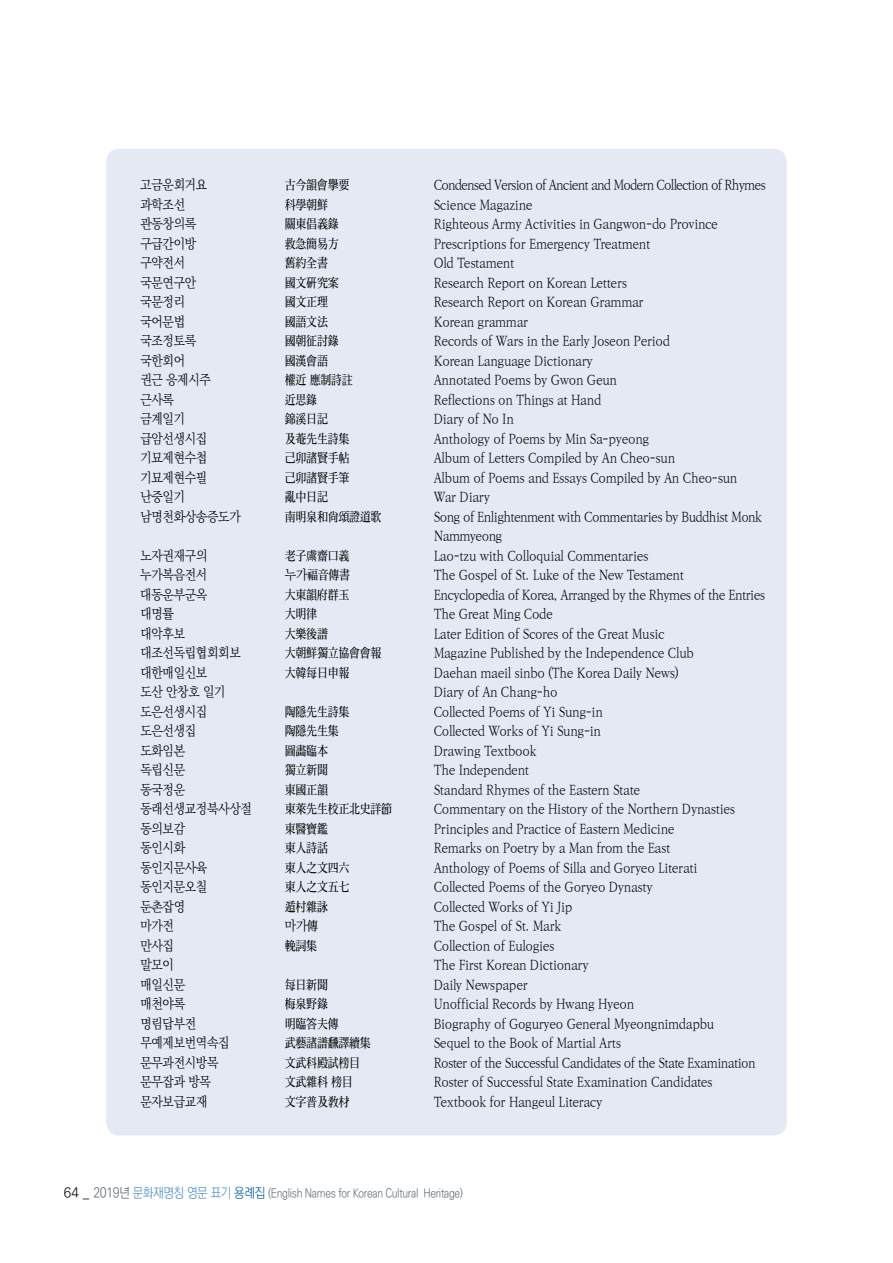
<style>
.page{position:relative;width:893px;height:1263px;background:#fff}
.page>*{position:absolute;margin:0;border:0;box-sizing:border-box;transform-origin:0 0}
.t1{font:300 13.5px "Ko Pub Batang";letter-spacing:-.02em;color:#000;scale:.9 1}
.t2{font:300 13.5px/19.5px "Ko Pub Batang";letter-spacing:-.04em;color:#000;scale:.9 1}
.t3{font:300 13.5px "Ko Pub Batang";letter-spacing:-.06em;color:#000;scale:.9 1}
.t4{font:300 12px "Ko Pub Dotum";letter-spacing:-.03em;color:#576770;scale:.85 1}
.s1{font-size:13.5px;color:#000}
.s2{font-size:13.5px}
.s3{font-size:13.5px;color:#5390cd}
.s4{font-size:13.5px;color:#0762a7}
</style>
<div class="page">
<div style="left:106px;top:149px;width:681px;height:986px;background:#e4e9f4;border-radius:13px"></div>
<svg style="left:306px;top:550px;width:10px;height:11px"></svg>
<p class="t1" style="left:140px;top:178px;width:76px">고금운회거요</p>
<p class="t1" style="left:285px;top:178px;width:73px">古今韻會擧要</p>
<p class="t3" style="left:434px;top:178px;width:370px">Condensed Version of Ancient and Modern Collection of Rhymes</p>
<p class="t1" style="left:140px;top:198px;width:51px">과학조선</p>
<p class="t1" style="left:285px;top:198px;width:49px">科學朝鮮</p>
<p class="t1" style="left:434px;top:198px;width:111px">Science Magazine</p>
<p class="t1" style="left:140px;top:217px;width:64px">관동창의록</p>
<p class="t1" style="left:285px;top:217px;width:61px">關東倡義錄</p>
<p class="t1" style="left:434px;top:217px;width:317px">Righteous Army Activities in Gangwon-do Province</p>
<p class="t1" style="left:140px;top:237px;width:64px">구급간이방</p>
<p class="t1" style="left:285px;top:237px;width:61px">救急簡易方</p>
<p class="t1" style="left:434px;top:237px;width:242px">Prescriptions for Emergency Treatment</p>
<p class="t1" style="left:140px;top:256px;width:51px">구약전서</p>
<p class="t1" style="left:285px;top:256px;width:49px">舊約全書</p>
<p class="t1" style="left:434px;top:256px;width:91px">Old Testament</p>
<p class="t1" style="left:140px;top:276px;width:64px">국문연구안</p>
<p class="t1" style="left:285px;top:276px;width:61px">國文硏究案</p>
<p class="t1" style="left:434px;top:276px;width:216px">Research Report on Korean Letters</p>
<p class="t1" style="left:140px;top:295px;width:51px">국문정리</p>
<p class="t1" style="left:285px;top:295px;width:49px">國文正理</p>
<p class="t1" style="left:434px;top:295px;width:235px">Research Report on Korean Grammar</p>
<p class="t1" style="left:140px;top:315px;width:51px">국어문법</p>
<p class="t1" style="left:285px;top:315px;width:49px">國語文法</p>
<p class="t1" style="left:434px;top:315px;width:107px">Korean grammar</p>
<p class="t1" style="left:140px;top:334px;width:64px">국조정토록</p>
<p class="t1" style="left:285px;top:334px;width:61px">國朝征討錄</p>
<p class="t1" style="left:434px;top:334px;width:264px">Records of Wars in the Early Joseon Period</p>
<p class="t1" style="left:140px;top:354px;width:51px">국한회어</p>
<p class="t1" style="left:285px;top:354px;width:49px">國漢會語</p>
<p class="t1" style="left:434px;top:354px;width:178px">Korean Language Dictionary</p>
<p class="t1" style="left:140px;top:373px;width:80px">권근 응제시주</p>
<p class="t1" style="left:285px;top:373px;width:77px">權近 應制詩註</p>
<p class="t1" style="left:434px;top:373px;width:205px">Annotated Poems by Gwon Geun</p>
<p class="t1" style="left:140px;top:393px;width:39px">근사록</p>
<p class="t1" style="left:285px;top:393px;width:37px">近思錄</p>
<p class="t1" style="left:434px;top:393px;width:188px">Reflections on Things at Hand</p>
<p class="t1" style="left:140px;top:412px;width:51px">금계일기</p>
<p class="t1" style="left:285px;top:412px;width:49px">錦溪日記</p>
<p class="t1" style="left:434px;top:412px;width:90px">Diary of No In</p>
<p class="t1" style="left:140px;top:432px;width:76px">급암선생시집</p>
<p class="t1" style="left:285px;top:432px;width:73px">及菴先生詩集</p>
<p class="t1" style="left:434px;top:432px;width:241px">Anthology of Poems by Min Sa-pyeong</p>
<p class="t1" style="left:140px;top:451px;width:76px">기묘제현수첩</p>
<p class="t1" style="left:285px;top:451px;width:73px">己卯諸賢手帖</p>
<p class="t1" style="left:434px;top:451px;width:270px">Album of Letters Compiled by An Cheo-sun</p>
<p class="t1" style="left:140px;top:471px;width:76px">기묘제현수필</p>
<p class="t1" style="left:285px;top:471px;width:73px">己卯諸賢手筆</p>
<p class="t1" style="left:434px;top:471px;width:339px">Album of Poems and Essays Compiled by An Cheo-sun</p>
<p class="t1" style="left:140px;top:490px;width:51px">난중일기</p>
<p class="t1" style="left:285px;top:490px;width:49px">亂中日記</p>
<p class="t1" style="left:434px;top:490px;width:64px">War Diary</p>
<p class="t1" style="left:140px;top:510px;width:113px">남명천화상송증도가</p>
<p class="t1" style="left:285px;top:510px;width:109px">南明泉和尙頌證道歌</p>
<p class="t2" style="left:434px;top:507px;width:366px">Song of Enlightenment with Commentaries by Buddhist Monk<br>Nammyeong</p>
<p class="t1" style="left:140px;top:549px;width:76px">노자권재구의</p>
<p class="t1" style="left:285px;top:549px;width:73px">老子 齋口義</p>
<p class="t1" style="left:434px;top:549px;width:240px">Lao-tzu with Colloquial Commentaries</p>
<p class="t1" style="left:140px;top:568px;width:76px">누가복음전서</p>
<p class="t1" style="left:285px;top:568px;width:74px">누가福音傳書</p>
<p class="t1" style="left:434px;top:568px;width:279px">The Gospel of St. Luke of the New Testament</p>
<p class="t1" style="left:140px;top:588px;width:76px">대동운부군옥</p>
<p class="t1" style="left:285px;top:588px;width:73px">大東韻府群玉</p>
<p class="t2" style="left:434px;top:585px;width:370px">Encyclopedia of Korea, Arranged by the Rhymes of the Entries</p>
<p class="t1" style="left:140px;top:607px;width:39px">대명률</p>
<p class="t1" style="left:285px;top:607px;width:37px">大明律</p>
<p class="t1" style="left:434px;top:607px;width:134px">The Great Ming Code</p>
<p class="t1" style="left:140px;top:627px;width:51px">대악후보</p>
<p class="t1" style="left:285px;top:627px;width:49px">大樂後譜</p>
<p class="t1" style="left:434px;top:627px;width:258px">Later Edition of Scores of the Great Music</p>
<p class="t1" style="left:140px;top:646px;width:113px">대조선독립협회회보</p>
<p class="t1" style="left:285px;top:646px;width:109px">大朝鮮獨立協會會報</p>
<p class="t1" style="left:434px;top:646px;width:291px">Magazine Published by the Independence Club</p>
<p class="t1" style="left:140px;top:666px;width:76px">대한매일신보</p>
<p class="t1" style="left:285px;top:666px;width:73px">大韓每日申報</p>
<p class="t1" style="left:434px;top:666px;width:274px">Daehan maeil sinbo (The Korea Daily News)</p>
<p class="t1" style="left:140px;top:685px;width:96px">도산 안창호 일기</p>
<p class="t1" style="left:434px;top:685px;width:139px">Diary of An Chang-ho</p>
<p class="t1" style="left:140px;top:705px;width:76px">도은선생시집</p>
<p class="t1" style="left:285px;top:705px;width:73px">陶隱先生詩集</p>
<p class="t1" style="left:434px;top:705px;width:189px">Collected Poems of Yi Sung-in</p>
<p class="t1" style="left:140px;top:724px;width:64px">도은선생집</p>
<p class="t1" style="left:285px;top:724px;width:61px">陶隱先生集</p>
<p class="t1" style="left:434px;top:724px;width:187px">Collected Works of Yi Sung-in</p>
<p class="t1" style="left:140px;top:744px;width:51px">도화임본</p>
<p class="t1" style="left:285px;top:744px;width:49px">圖畵臨本</p>
<p class="t1" style="left:434px;top:744px;width:116px">Drawing Textbook</p>
<p class="t1" style="left:140px;top:763px;width:51px">독립신문</p>
<p class="t1" style="left:285px;top:763px;width:49px">獨立新聞</p>
<p class="t1" style="left:434px;top:763px;width:108px">The Independent</p>
<p class="t1" style="left:140px;top:783px;width:51px">동국정운</p>
<p class="t1" style="left:285px;top:783px;width:49px">東國正韻</p>
<p class="t1" style="left:434px;top:783px;width:231px">Standard Rhymes of the Eastern State</p>
<p class="t1" style="left:140px;top:802px;width:125px">동래선생교정북사상절</p>
<p class="t1" style="left:285px;top:802px;width:121px">東萊先生校正北史詳節</p>
<p class="t1" style="left:434px;top:802px;width:336px">Commentary on the History of the Northern Dynasties</p>
<p class="t1" style="left:140px;top:822px;width:51px">동의보감</p>
<p class="t1" style="left:285px;top:822px;width:49px">東醫寶鑑</p>
<p class="t1" style="left:434px;top:822px;width:269px">Principles and Practice of Eastern Medicine</p>
<p class="t1" style="left:140px;top:841px;width:51px">동인시화</p>
<p class="t1" style="left:285px;top:841px;width:49px">東人詩話</p>
<p class="t1" style="left:434px;top:841px;width:264px">Remarks on Poetry by a Man from the East</p>
<p class="t1" style="left:140px;top:861px;width:76px">동인지문사육</p>
<p class="t1" style="left:285px;top:861px;width:73px">東人之文四六</p>
<p class="t1" style="left:434px;top:861px;width:295px">Anthology of Poems of Silla and Goryeo Literati</p>
<p class="t1" style="left:140px;top:880px;width:76px">동인지문오칠</p>
<p class="t1" style="left:285px;top:880px;width:73px">東人之文五七</p>
<p class="t1" style="left:434px;top:880px;width:245px">Collected Poems of the Goryeo Dynasty</p>
<p class="t1" style="left:140px;top:900px;width:51px">둔촌잡영</p>
<p class="t1" style="left:285px;top:900px;width:49px">遁村雜詠</p>
<p class="t1" style="left:434px;top:900px;width:156px">Collected Works of Yi Jip</p>
<p class="t1" style="left:140px;top:919px;width:39px">마가전</p>
<p class="t1" style="left:285px;top:919px;width:38px">마가傳</p>
<p class="t1" style="left:434px;top:919px;width:143px">The Gospel of St. Mark</p>
<p class="t1" style="left:140px;top:939px;width:39px">만사집</p>
<p class="t1" style="left:285px;top:939px;width:37px">輓詞集</p>
<p class="t1" style="left:434px;top:939px;width:136px">Collection of Eulogies</p>
<p class="t1" style="left:140px;top:958px;width:39px">말모이</p>
<p class="t1" style="left:434px;top:958px;width:174px">The First Korean Dictionary</p>
<p class="t1" style="left:140px;top:978px;width:51px">매일신문</p>
<p class="t1" style="left:285px;top:978px;width:49px">每日新聞</p>
<p class="t1" style="left:434px;top:978px;width:106px">Daily Newspaper</p>
<p class="t1" style="left:140px;top:997px;width:51px">매천야록</p>
<p class="t1" style="left:285px;top:997px;width:49px">梅泉野錄</p>
<p class="t1" style="left:434px;top:997px;width:224px">Unofficial Records by Hwang Hyeon</p>
<p class="t1" style="left:140px;top:1017px;width:64px">명림답부전</p>
<p class="t1" style="left:285px;top:1017px;width:61px">明臨答夫傳</p>
<p class="t1" style="left:434px;top:1017px;width:313px">Biography of Goguryeo General Myeongnimdapbu</p>
<p class="t1" style="left:140px;top:1036px;width:101px">무예제보번역속집</p>
<p class="t1" style="left:285px;top:1036px;width:97px">武藝諸譜飜譯續集</p>
<p class="t1" style="left:434px;top:1036px;width:210px">Sequel to the Book of Martial Arts</p>
<p class="t1" style="left:140px;top:1056px;width:88px">문무과전시방목</p>
<p class="t1" style="left:285px;top:1056px;width:85px">文武科殿試榜目</p>
<p class="t2" style="left:434px;top:1053px;width:359px">Roster of the Successful Candidates of the State Examination</p>
<p class="t1" style="left:140px;top:1075px;width:80px">문무잡과 방목</p>
<p class="t1" style="left:285px;top:1075px;width:77px">文武雜科 榜目</p>
<p class="t1" style="left:434px;top:1075px;width:311px">Roster of Successful State Examination Candidates</p>
<p class="t1" style="left:140px;top:1095px;width:76px">문자보급교재</p>
<p class="t1" style="left:285px;top:1095px;width:73px">文字普及敎材</p>
<p class="t1" style="left:434px;top:1095px;width:189px">Textbook for Hangeul Literacy</p>
<p class="t4" style="left:64px;top:1187px;width:471px"><span class="s1">64 _</span> <span class="s2">2019년</span> <span class="s3">문화재명칭 영문 표기</span> <span class="s4">용례집</span> (English Names for Korean Cultural Heritage)</p>
</div>
